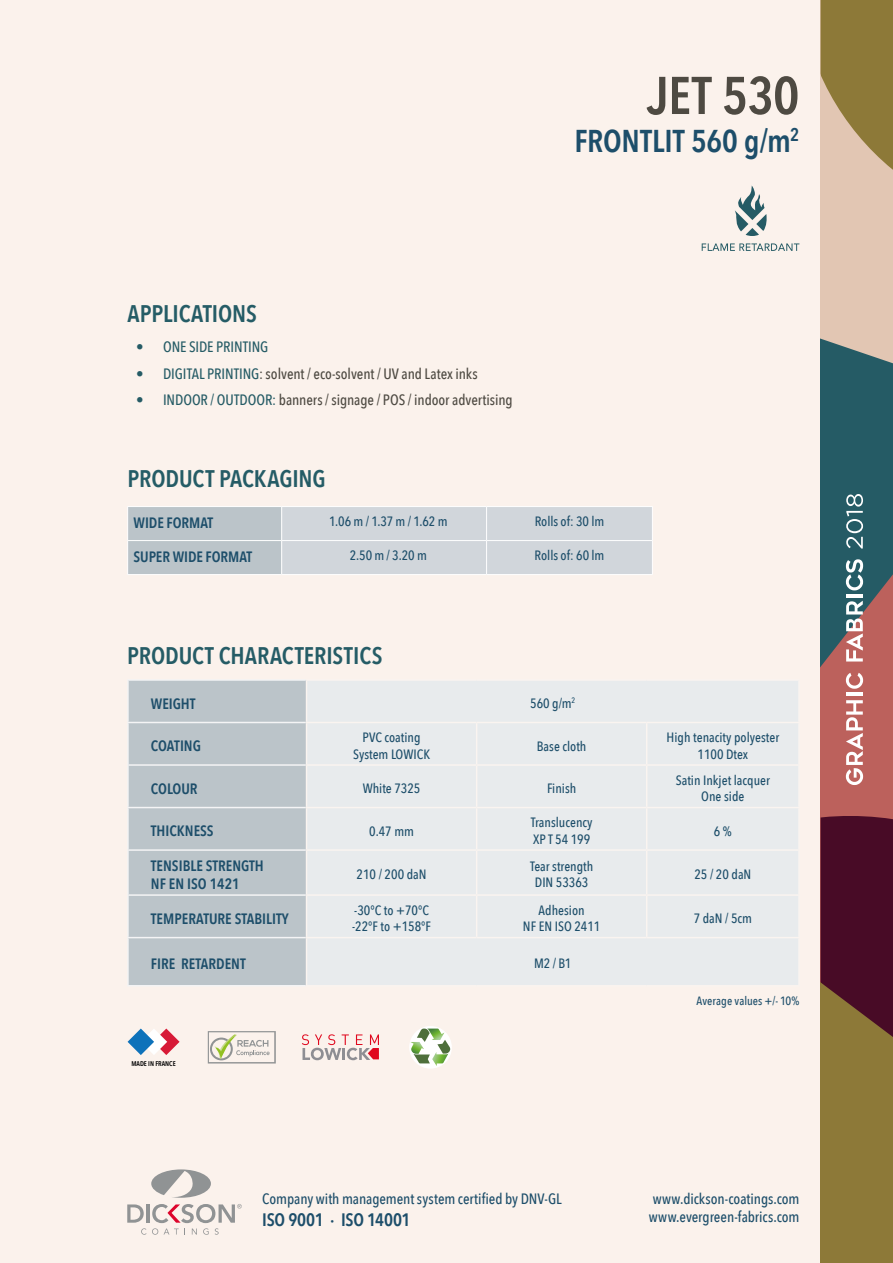
<style>
.page{position:relative;width:893px;height:1263px;background:#fff}
.page>*{position:absolute;margin:0;border:0;box-sizing:border-box;transform-origin:0 0}
.t1{font:600 52.5px "Avenir Next Condensed";letter-spacing:-.01em;color:#4e4a42}
.t2{font:600 31.5px "Avenir Next Condensed";color:#1d4e6a}
.t3{font:600 24px "Avenir Next Condensed";letter-spacing:-.005em;color:#255c66}
.t4{font:600 18px "Avenir Next Condensed";letter-spacing:-.015em;color:#1d4e6a}
.t5{font:600 15px/18px "Avenir Next Condensed";color:#1d4e6a}
.t6{font:500 15px "Avenir Next Condensed";letter-spacing:-.005em;color:#4e4a42}
.t7{font:500 15px/18px "Avenir Next Condensed";letter-spacing:-.005em;color:#1d4e6a}
.t8{font:500 15px "Avenir Next Condensed";letter-spacing:-.01em;color:#255b65}
.t9{font:500 13.5px/16.2px "Avenir Next Condensed";color:#1d4e6a;text-align:center}
.t10{font:500 12px "Avenir Next Condensed";color:#1d4e6a}
.t11{font:600 6.9px "Avenir Next Condensed";color:#000}
.s1{color:#255b65}
</style>
<div class="page">
<div style="left:0;top:0;width:821px;height:1263px;background:#fbf2ec"></div>
<svg style="left:821px;top:0;width:72px;height:1263px"></svg>
<svg style="left:151px;top:1169px;width:60px;height:29px"></svg>
<svg style="left:127px;top:1204px;width:115px;height:31px"></svg>
<svg style="left:128px;top:1028px;width:52px;height:27px"></svg>
<svg style="left:302px;top:1034px;width:77px;height:26px"></svg>
<svg style="left:208px;top:1031px;width:68px;height:32px"></svg>
<div style="left:409px;top:1026px;width:43px;height:43px;background:#fff;border-radius:50%"></div>
<svg style="left:410px;top:1028px;width:40px;height:38px"></svg>
<div style="left:129px;top:681px;width:177px;height:304px;background:#bbc4c9"></div>
<div style="left:307px;top:681px;width:491px;height:304px;background:#e8ebed"></div>
<hr style="left:127px;top:679px;width:179px;height:2px;background:#f4f4f5">
<hr style="left:127px;top:681px;width:2px;height:41px;background:#f4f4f5">
<hr style="left:127px;top:722px;width:179px;height:1px;background:#f4f4f5">
<hr style="left:127px;top:723px;width:2px;height:41px;background:#f4f4f5">
<hr style="left:127px;top:764px;width:179px;height:2px;background:#f4f4f5">
<hr style="left:127px;top:766px;width:2px;height:41px;background:#f4f4f5">
<hr style="left:127px;top:807px;width:179px;height:1px;background:#f4f4f5">
<hr style="left:127px;top:808px;width:2px;height:41px;background:#f4f4f5">
<hr style="left:127px;top:849px;width:179px;height:2px;background:#f4f4f5">
<hr style="left:127px;top:851px;width:2px;height:43px;background:#f4f4f5">
<hr style="left:127px;top:894px;width:179px;height:2px;background:#f4f4f5">
<hr style="left:127px;top:896px;width:2px;height:41px;background:#f4f4f5">
<hr style="left:127px;top:937px;width:179px;height:1px;background:#f4f4f5">
<hr style="left:127px;top:938px;width:2px;height:47px;background:#f4f4f5">
<hr style="left:127px;top:985px;width:179px;height:1px;background:#f4f4f5">
<hr style="left:306px;top:679px;width:171px;height:2px;background:#faf4f0">
<hr style="left:306px;top:681px;width:1px;height:41px;background:#faf4f0">
<hr style="left:477px;top:679px;width:170px;height:2px;background:#faf4f0">
<hr style="left:647px;top:679px;width:153px;height:2px;background:#faf4f0">
<hr style="left:798px;top:681px;width:2px;height:41px;background:#faf4f0">
<hr style="left:306px;top:722px;width:171px;height:1px;background:#faf4f0">
<hr style="left:306px;top:723px;width:1px;height:41px;background:#faf4f0">
<hr style="left:477px;top:722px;width:170px;height:1px;background:#faf4f0">
<hr style="left:476px;top:723px;width:1px;height:41px;background:#faf4f0">
<hr style="left:647px;top:722px;width:153px;height:1px;background:#faf4f0">
<hr style="left:646px;top:723px;width:1px;height:41px;background:#faf4f0">
<hr style="left:798px;top:723px;width:2px;height:41px;background:#faf4f0">
<hr style="left:306px;top:764px;width:171px;height:2px;background:#faf4f0">
<hr style="left:306px;top:766px;width:1px;height:41px;background:#faf4f0">
<hr style="left:477px;top:764px;width:170px;height:2px;background:#faf4f0">
<hr style="left:476px;top:766px;width:1px;height:41px;background:#faf4f0">
<hr style="left:647px;top:764px;width:153px;height:2px;background:#faf4f0">
<hr style="left:646px;top:766px;width:1px;height:41px;background:#faf4f0">
<hr style="left:798px;top:766px;width:2px;height:41px;background:#faf4f0">
<hr style="left:306px;top:807px;width:171px;height:1px;background:#faf4f0">
<hr style="left:306px;top:808px;width:1px;height:41px;background:#faf4f0">
<hr style="left:477px;top:807px;width:170px;height:1px;background:#faf4f0">
<hr style="left:476px;top:808px;width:1px;height:41px;background:#faf4f0">
<hr style="left:647px;top:807px;width:153px;height:1px;background:#faf4f0">
<hr style="left:646px;top:808px;width:1px;height:41px;background:#faf4f0">
<hr style="left:798px;top:808px;width:2px;height:41px;background:#faf4f0">
<hr style="left:306px;top:849px;width:171px;height:2px;background:#faf4f0">
<hr style="left:306px;top:851px;width:1px;height:43px;background:#faf4f0">
<hr style="left:306px;top:896px;width:1px;height:41px;background:#faf4f0">
<hr style="left:477px;top:849px;width:170px;height:2px;background:#faf4f0">
<hr style="left:476px;top:851px;width:1px;height:43px;background:#faf4f0">
<hr style="left:476px;top:896px;width:1px;height:41px;background:#faf4f0">
<hr style="left:647px;top:849px;width:153px;height:2px;background:#faf4f0">
<hr style="left:646px;top:851px;width:1px;height:43px;background:#faf4f0">
<hr style="left:798px;top:851px;width:2px;height:43px;background:#faf4f0">
<hr style="left:646px;top:896px;width:1px;height:41px;background:#faf4f0">
<hr style="left:798px;top:896px;width:2px;height:41px;background:#faf4f0">
<hr style="left:306px;top:894px;width:171px;height:2px;background:#faf4f0">
<hr style="left:477px;top:894px;width:170px;height:2px;background:#faf4f0">
<hr style="left:647px;top:894px;width:153px;height:2px;background:#faf4f0">
<hr style="left:306px;top:937px;width:171px;height:1px;background:#faf4f0">
<hr style="left:306px;top:938px;width:1px;height:47px;background:#faf4f0">
<hr style="left:477px;top:937px;width:170px;height:1px;background:#faf4f0">
<hr style="left:647px;top:937px;width:153px;height:1px;background:#faf4f0">
<hr style="left:798px;top:938px;width:2px;height:47px;background:#faf4f0">
<hr style="left:306px;top:985px;width:171px;height:1px;background:#faf4f0">
<hr style="left:477px;top:985px;width:170px;height:1px;background:#faf4f0">
<hr style="left:647px;top:985px;width:153px;height:1px;background:#faf4f0">
<svg style="left:128px;top:507px;width:524px;height:67px"></svg>
<hr style="left:127px;top:506px;width:155px;height:1px;background:#fff">
<hr style="left:127px;top:507px;width:1px;height:33px;background:#fff">
<hr style="left:282px;top:506px;width:205px;height:1px;background:#fff">
<hr style="left:281px;top:507px;width:1px;height:33px;background:#fff">
<hr style="left:487px;top:506px;width:166px;height:1px;background:#fff">
<hr style="left:486px;top:507px;width:1px;height:33px;background:#fff">
<hr style="left:652px;top:507px;width:1px;height:33px;background:#fff">
<hr style="left:127px;top:540px;width:155px;height:1px;background:#fff">
<hr style="left:127px;top:541px;width:1px;height:33px;background:#fff">
<hr style="left:282px;top:540px;width:205px;height:1px;background:#fff">
<hr style="left:281px;top:541px;width:1px;height:33px;background:#fff">
<hr style="left:487px;top:540px;width:166px;height:1px;background:#fff">
<hr style="left:486px;top:541px;width:1px;height:33px;background:#fff">
<hr style="left:652px;top:541px;width:1px;height:33px;background:#fff">
<hr style="left:127px;top:574px;width:155px;height:1px;background:#fff">
<hr style="left:282px;top:574px;width:205px;height:1px;background:#fff">
<hr style="left:487px;top:574px;width:166px;height:1px;background:#fff">
<svg style="left:735px;top:186px;width:32px;height:50px"></svg>
<svg style="left:702px;top:243px;width:97px;height:8px"></svg>
<h3 class="t3" style="left:128px;top:293px;width:131px">APPLICATIONS</h3>
<p class="t8" style="left:136px;top:338px;width:134px">• ONE SIDE PRINTING</p>
<p class="t6" style="left:136px;top:365px;width:343px"><span class="s1">• DIGITAL PRINTING</span>: solvent / eco-solvent / UV and Latex inks</p>
<p class="t6" style="left:136px;top:391px;width:378px"><span class="s1">• INDOOR / OUTDOOR:</span> banners / signage / POS / indoor advertising</p>
<h3 class="t3" style="left:128px;top:458px;width:200px">PRODUCT PACKAGING</h3>
<h1 class="t1" style="left:647px;top:50px;width:154px">JET 530</h1>
<h2 class="t2" style="left:574px;top:113px;width:227px">FRONTLIT 560 g/m<sup>2</sup></h2>
<p class="t5" style="left:134px;top:513px;width:81px">WIDE FORMAT</p>
<p class="t9" style="left:329px;top:513px;width:120px">1.06 m / 1.37 m / 1.62 m</p>
<p class="t9" style="left:535px;top:513px;width:71px">Rolls of: 30 lm</p>
<p class="t5" style="left:134px;top:547px;width:120px">SUPER WIDE FORMAT</p>
<p class="t9" style="left:350px;top:547px;width:79px">2.50 m / 3.20 m</p>
<p class="t9" style="left:535px;top:547px;width:71px">Rolls of: 60 lm</p>
<h3 class="t3" style="left:127px;top:634px;width:257px">PRODUCT CHARACTERISTICS</h3>
<p class="t5" style="left:151px;top:694px;width:46px">WEIGHT</p>
<p class="t9" style="left:530px;top:695px;width:47px">560 g/m<sup>2</sup></p>
<p class="t5" style="left:151px;top:737px;width:52px">COATING</p>
<p class="t9" style="left:353px;top:729px;width:78px">PVC coating<br>System LOWICK</p>
<p class="t9" style="left:537px;top:738px;width:51px">Base cloth</p>
<p class="t9" style="left:667px;top:729px;width:114px">High tenacity polyester<br>1100 Dtex</p>
<p class="t5" style="left:151px;top:779px;width:48px">COLOUR</p>
<p class="t9" style="left:363px;top:780px;width:59px">White 7325</p>
<p class="t9" style="left:547px;top:780px;width:31px">Finish</p>
<p class="t9" style="left:676px;top:772px;width:96px">Satin Inkjet lacquer<br>One side</p>
<p class="t5" style="left:151px;top:822px;width:64px">THICKNESS</p>
<p class="t9" style="left:369px;top:823px;width:46px">0.47 mm</p>
<p class="t9" style="left:531px;top:814px;width:63px;text-align:left">Translucency<br>XP T 54 199</p>
<p class="t9" style="left:714px;top:823px;width:19px">6 %</p>
<p class="t5" style="left:151px;top:856px;width:114px">TENSIBLE STRENGTH<br>NF EN ISO 1421</p>
<p class="t9" style="left:357px;top:866px;width:71px">210 / 200 daN</p>
<p class="t9" style="left:530px;top:858px;width:65px">Tear strength<br>DIN 53363</p>
<p class="t9" style="left:694px;top:866px;width:58px">25 / 20 daN</p>
<p class="t5" style="left:151px;top:909px;width:139px">TEMPERATURE STABILITY</p>
<p class="t9" style="left:352px;top:902px;width:81px;text-align:left">-30°C to +70°C -22°F to +158°F</p>
<p class="t9" style="left:523px;top:902px;width:79px">Adhesion<br>NF EN ISO 2411</p>
<p class="t9" style="left:694px;top:910px;width:60px">7 daN / 5cm</p>
<p class="t5" style="left:151px;top:954px;width:96px">FIRE RETARDENT</p>
<p class="t9" style="left:534px;top:955px;width:39px">M2 / B1</p>
<p class="t11" style="left:131px;top:1057px;width:46px">MADE IN FRANCE</p>
<p class="t7" style="left:262px;top:1190px;width:301px">Company with management system certified by DNV-GL</p>
<h3 class="t4" style="left:262px;top:1204px;width:150px">ISO 9001 · ISO 14001</h3>
<p class="t10" style="left:697px;top:993px;width:104px">Average values +/- 10%</p>
<p class="t7" style="left:649px;top:1190px;width:152px">www.dickson-coatings.com www.evergreen-fabrics.com</p>
</div>
